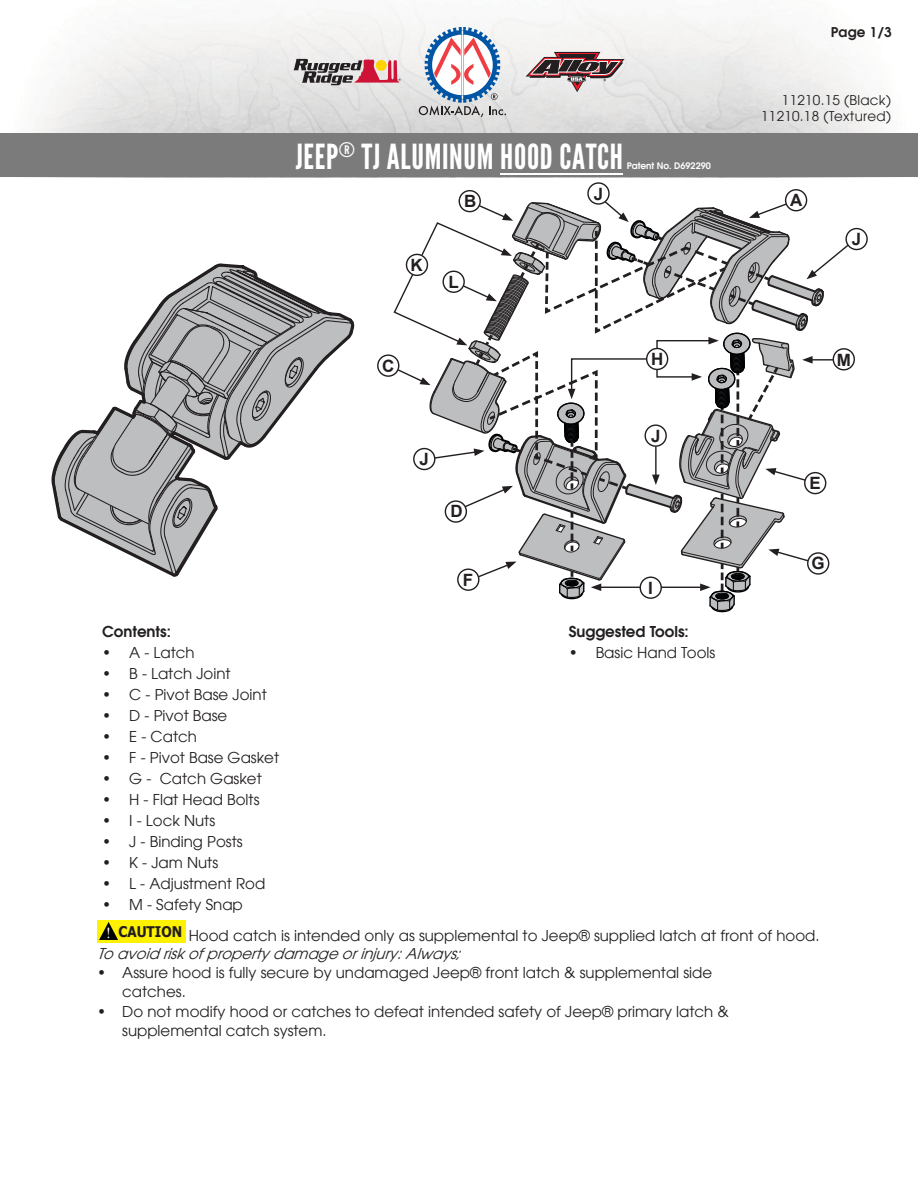
<style>
.page{position:relative;width:918px;height:1188px;background:#fff}
.page>*{position:absolute;margin:0;border:0;box-sizing:border-box;transform-origin:0 0}
.t1{font:34.5px "League Gothic";letter-spacing:.02em;color:#fff}
.t2{font:700 16.95px "Arial";color:#231f20}
.t3{font:15px/19.4px "Avant Garde LT";color:#231f20}
.t4{font:italic 15px "Avant Garde LT";color:#231f20}
.t5{font:600 15px "Avant Garde LT";color:#231f20}
.t6{font:700 14.7px "Tahoma";color:#231f20;scale:.92 1}
.t7{font:13.5px/16.2px "Avant Garde LT";letter-spacing:.02em;color:#231f20;text-align:right}
.t8{font:600 13.5px "Avant Garde LT";color:#231f20}
.t9{font:600 9px "Avant Garde LT";color:#fff}
</style>
<div class="page">
<img style="left:0;top:7px;width:918px;height:170px">
<svg style="left:419px;top:27px;width:87px;height:90px"></svg>
<svg style="left:526px;top:52px;width:99px;height:40px;background:#a79395"></svg>
<svg style="left:293px;top:59px;width:108px;height:26px;background:#ad8888"></svg>
<div style="left:1px;top:134px;width:917px;height:43px;background:#7b7b7c"></div>
<hr style="left:500px;top:173px;width:123px;height:2px;background:#fff">
<svg style="left:51px;top:263px;width:304px;height:314px"></svg>
<div style="left:785px;top:189px;width:22px;height:22px;border:1px solid #231f20;border-radius:50%"></div>
<div style="left:459px;top:190px;width:22px;height:22px;border:1px solid #231f20;border-radius:50%"></div>
<div style="left:377px;top:354px;width:22px;height:23px;border:1px solid #231f20;border-radius:50%"></div>
<div style="left:845px;top:228px;width:23px;height:22px;border:1px solid #231f20;border-radius:50%"></div>
<div style="left:833px;top:348px;width:22px;height:23px;border:1px solid #231f20;border-radius:50%"></div>
<div style="left:587px;top:182px;width:23px;height:23px;border:1px solid #231f20;border-radius:50%"></div>
<svg style="left:393px;top:200px;width:457px;height:413px"></svg>
<div style="left:97px;top:920px;width:88px;height:22px;background:#fff200"></div>
<svg style="left:99px;top:922px;width:19px;height:18px"></svg>
<p class="t8" style="left:831px;top:23px;width:63px">Page 1/3</p>
<h1 class="t1" style="left:296px;top:136px;width:329px">JEEP<sup>®</sup> TJ ALUMINUM HOOD CATCH</h1>
<p class="t9" style="left:627px;top:159px;width:86px">Patent No. D692290</p>
<p class="t7" style="left:761px;top:92px;width:131px">11210.15 (Black)<br>11210.18 (Textured)</p>
<p class="t2" style="left:410px;top:254px;width:14px">K</p>
<p class="t2" style="left:594px;top:182px;width:11px">J</p>
<p class="t2" style="left:464px;top:190px;width:14px">B</p>
<p class="t2" style="left:790px;top:189px;width:14px">A</p>
<p class="t2" style="left:449px;top:270px;width:12px">L</p>
<p class="t2" style="left:852px;top:228px;width:11px">J</p>
<p class="t2" style="left:382px;top:354px;width:14px">C</p>
<p class="t2" style="left:651px;top:348px;width:14px">H</p>
<p class="t2" style="left:837px;top:348px;width:16px">M</p>
<p class="t5" style="left:102px;top:622px;width:70px">Contents:</p>
<p class="t3" style="left:102px;top:643px;width:94px">• A - Latch</p>
<p class="t3" style="left:102px;top:664px;width:130px">• B - Latch Joint</p>
<p class="t3" style="left:102px;top:685px;width:166px">• C - Pivot Base Joint</p>
<p class="t3" style="left:102px;top:706px;width:127px">• D - Pivot Base</p>
<p class="t3" style="left:102px;top:727px;width:96px">• E - Catch</p>
<p class="t3" style="left:102px;top:748px;width:178px">• F - Pivot Base Gasket</p>
<p class="t3" style="left:102px;top:769px;width:161px">• G - Catch Gasket</p>
<p class="t3" style="left:102px;top:790px;width:159px">• H - Flat Head Bolts</p>
<p class="t3" style="left:102px;top:811px;width:114px">• I - Lock Nuts</p>
<p class="t3" style="left:102px;top:832px;width:142px">• J - Binding Posts</p>
<p class="t3" style="left:102px;top:853px;width:117px">• K - Jam Nuts</p>
<p class="t3" style="left:102px;top:874px;width:165px">• L - Adjustment Rod</p>
<p class="t3" style="left:102px;top:895px;width:142px">• M - Safety Snap</p>
<p class="t2" style="left:420px;top:448px;width:11px">J</p>
<p class="t2" style="left:451px;top:500px;width:14px">D</p>
<p class="t2" style="left:463px;top:568px;width:12px">F</p>
<p class="t2" style="left:651px;top:425px;width:11px">J</p>
<p class="t2" style="left:648px;top:577px;width:6px">I</p>
<p class="t5" style="left:569px;top:622px;width:122px">Suggested Tools:</p>
<p class="t3" style="left:569px;top:643px;width:148px">• Basic Hand Tools</p>
<p class="t2" style="left:810px;top:472px;width:13px">E</p>
<p class="t2" style="left:812px;top:552px;width:15px">G</p>
<p class="t6" style="left:118px;top:921px;width:71px">CAUTION</p>
<p class="t3" style="left:189px;top:926px;width:633px">Hood catch is intended only as supplemental to Jeep® supplied latch at front of hood.</p>
<p class="t4" style="left:97px;top:945px;width:370px">Toavoidriskofpropertydamageorinjury:Always;</p>
<p class="t3" style="left:122px;top:963px;width:592px;text-indent:-25px">• Assure hood is fully secure by undamaged Jeep® front latch &amp; supplemental side catches.</p>
<p class="t3" style="left:122px;top:1002px;width:608px;text-indent:-25px">• Do not modify hood or catches to defeat intended safety of Jeep® primary latch &amp; supplemental catch system.</p>
</div>
